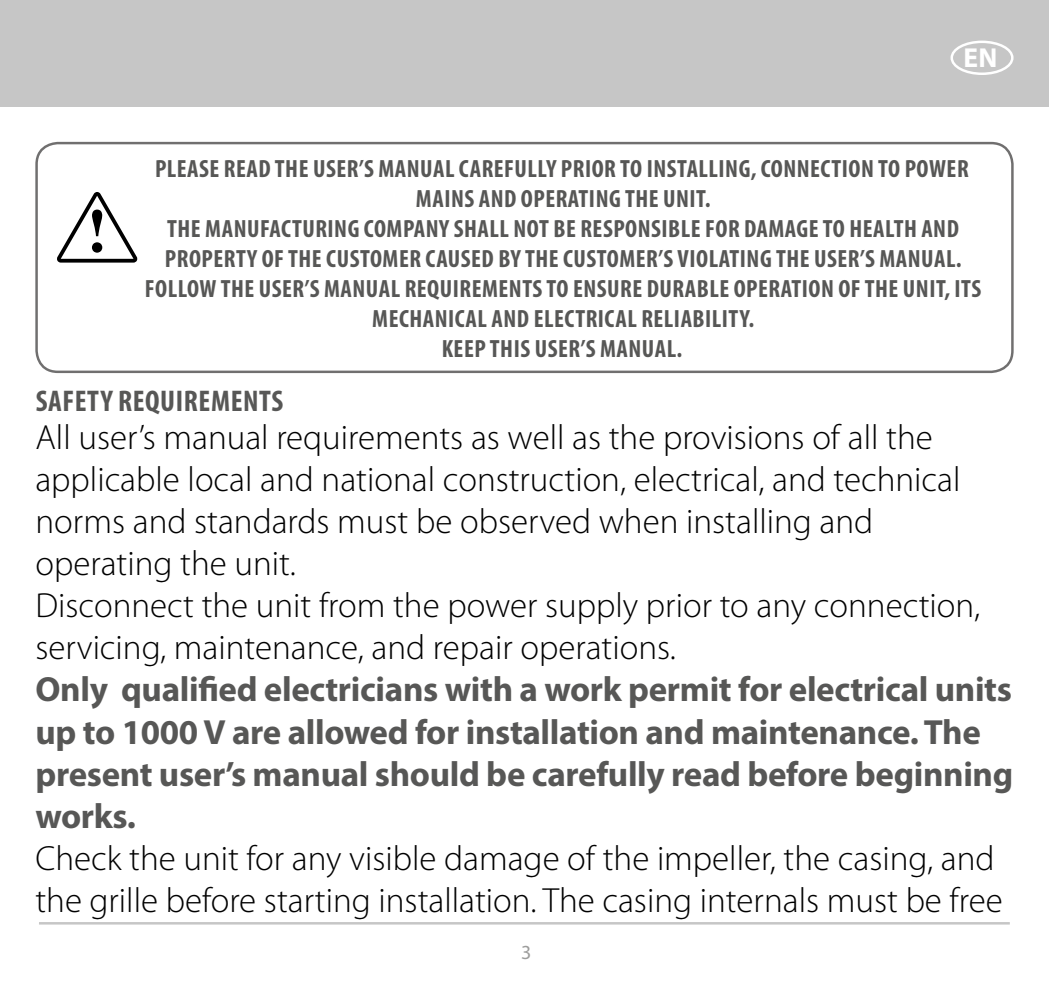
<style>
.page{position:relative;width:1049px;height:993px;background:#fff}
.page>*{position:absolute;margin:0;border:0;box-sizing:border-box;transform-origin:0 0}
.t1{font:300 35px/42px "Myriad Pro";color:#000}
.t2{font:700 35px/42px "Myriad Pro";letter-spacing:-.01em;color:#575756}
.t3{font:700 condensed 30px "Myriad Pro";letter-spacing:.02em;color:#575756}
.t4{font:700 27.5px "Myriad Pro";color:#fff}
.t5{font:700 condensed 25px/30px "Myriad Pro";letter-spacing:.02em;color:#575756;text-align:center}
.t6{font:20px "Myriad Pro";color:#9d9d9c}
</style>
<div class="page">
<div style="left:0;top:0;width:1049px;height:106px;background:#c6c6c6"></div>
<div style="left:950px;top:41px;width:63px;height:34px;border:2px solid #fff;border-radius:50%"></div>
<hr style="left:39px;top:921px;width:971px;height:3px;background:#c6c6c6">
<div style="left:35px;top:142px;width:978px;height:231px;border:2px solid #706f6f;border-radius:21px"></div>
<svg style="left:57px;top:192px;width:80px;height:70px"></svg>
<p class="t4" style="left:963px;top:40px;width:36px">EN</p>
<p class="t5" style="left:145px;top:153px;width:838px">PLEASE READ THE USER’S MANUAL CAREFULLY PRIOR TO INSTALLING, CONNECTION TO POWER MAINS AND OPERATING THE UNIT.<br>THE MANUFACTURING COMPANY SHALL NOT BE RESPONSIBLE FOR DAMAGE TO HEALTH AND PROPERTY OF THE CUSTOMER CAUSED BY THE CUSTOMER’S VIOLATING THE USER’S MANUAL.<br>FOLLOW THE USER’S MANUAL REQUIREMENTS TO ENSURE DURABLE OPERATION OF THE UNIT, ITS MECHANICAL AND ELECTRICAL RELIABILITY.<br>KEEP THIS USER’S MANUAL.</p>
<p class="t3" style="left:36px;top:382px;width:249px">SAFETY REQUIREMENTS</p>
<p class="t1" style="left:35px;top:417px;width:946px">All user’s manual requirements as well as the provisions of all the applicable local and national construction, electrical, and technical norms and standards must be observed when installing and operating the unit.<br>Disconnect the unit from the power supply prior to any connection, servicing, maintenance, and repair operations.</p>
<p class="t2" style="left:35px;top:667px;width:979px">Only qualified electricians with a work permit for electrical units up to 1000 V are allowed for installation and maintenance. The present user’s manual should be carefully read before beginning works.</p>
<p class="t1" style="left:35px;top:837px;width:969px">Check the unit for any visible damage of the impeller, the casing, and the grille before starting installation. The casing internals must be free</p>
<p class="t6" style="left:521px;top:939px;width:12px">3</p>
</div>
